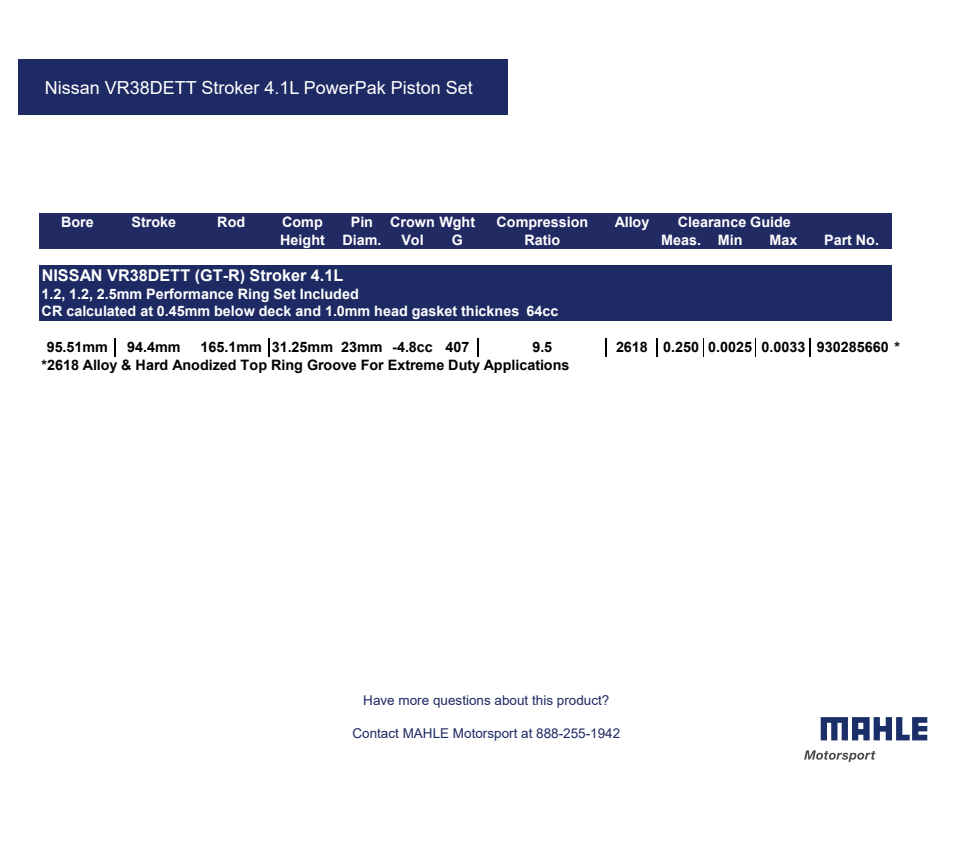
<style>
.page{position:relative;width:960px;height:860px;background:#fff}
.page>*{position:absolute;margin:0;border:0;box-sizing:border-box;transform-origin:0 0}
.t1{font:18px "Arial";color:#fff}
.t2{font:700 16.2px "Arial";color:#fff}
.t3{font:700 14.35px/17.9px "Arial";color:#fff}
.t4{font:700 14.35px "Arial";color:#000}
.t5{font:13.5px "Arial";color:#1e2a63}
</style>
<div class="page">
<div style="left:40px;top:214px;width:852px;height:35px;background:#212a63"></div>
<div style="left:40px;top:265px;width:852px;height:56px;background:#1e2a63"></div>
<svg style="left:114px;top:338px;width:2px;height:18px"></svg>
<svg style="left:268px;top:338px;width:2px;height:18px"></svg>
<svg style="left:477px;top:338px;width:2px;height:18px"></svg>
<svg style="left:605px;top:338px;width:2px;height:18px"></svg>
<svg style="left:656px;top:338px;width:2px;height:18px"></svg>
<svg style="left:703px;top:338px;width:1px;height:18px"></svg>
<svg style="left:755px;top:338px;width:1px;height:18px"></svg>
<svg style="left:809px;top:338px;width:2px;height:18px"></svg>
<svg style="left:821px;top:717px;width:106px;height:23px"></svg>
<svg style="left:804px;top:750px;width:72px;height:12px"></svg>
<div style="left:18px;top:60px;width:490px;height:55px;background:#1e2a63"></div>
<p class="t1" style="left:45px;top:75px;width:430px">Nissan VR38DETT Stroker 4.1L PowerPak Piston Set</p>
<p class="t3" style="left:132px;top:213px;width:46px">Stroke</p>
<p class="t3" style="left:217px;top:213px;width:30px">Rod</p>
<p class="t3" style="left:282px;top:213px;width:42px">Comp</p>
<p class="t3" style="left:351px;top:213px;width:126px">Pin Crown Wght</p>
<p class="t3" style="left:615px;top:213px;width:36px">Alloy</p>
<p class="t3" style="left:280px;top:231px;width:103px">Height Diam.</p>
<p class="t3" style="left:401px;top:231px;width:24px">Vol</p>
<p class="t3" style="left:452px;top:231px;width:13px">G</p>
<p class="t3" style="left:661px;top:231px;width:83px">Meas. Min</p>
<p class="t3" style="left:769px;top:231px;width:30px">Max</p>
<p class="t3" style="left:824px;top:231px;width:57px">Part No.</p>
<p class="t2" style="left:42px;top:264px;width:303px">NISSAN VR38DETT (GT-R) Stroker 4.1L</p>
<p class="t3" style="left:42px;top:285px;width:518px">1.2, 1.2, 2.5mm Performance Ring Set Included<br>CR calculated at 0.45mm below deck and 1.0mm head gasket thicknes 64cc</p>
<p class="t4" style="left:127px;top:337px;width:55px">94.4mm</p>
<p class="t4" style="left:201px;top:337px;width:270px">165.1mm 31.25mm 23mm -4.8cc 407</p>
<p class="t4" style="left:532px;top:337px;width:21px">9.5</p>
<p class="t4" style="left:616px;top:337px;width:285px">2618 0.250 0.0025 0.0033 930285660 *</p>
<p class="t4" style="left:42px;top:355px;width:530px">*2618 Alloy &amp; Hard Anodized Top Ring Groove For Extreme Duty Applications</p>
<p class="t3" style="left:61px;top:213px;width:34px">Bore</p>
<p class="t3" style="left:496px;top:213px;width:93px">Compression</p>
<p class="t3" style="left:678px;top:213px;width:115px">Clearance Guide</p>
<p class="t3" style="left:524px;top:231px;width:37px">Ratio</p>
<p class="t4" style="left:47px;top:337px;width:63px">95.51mm</p>
<p class="t5" style="left:363px;top:691px;width:248px">Have more questions about this product?</p>
<p class="t5" style="left:352px;top:724px;width:269px">Contact MAHLE Motorsport at 888-255-1942</p>
</div>
